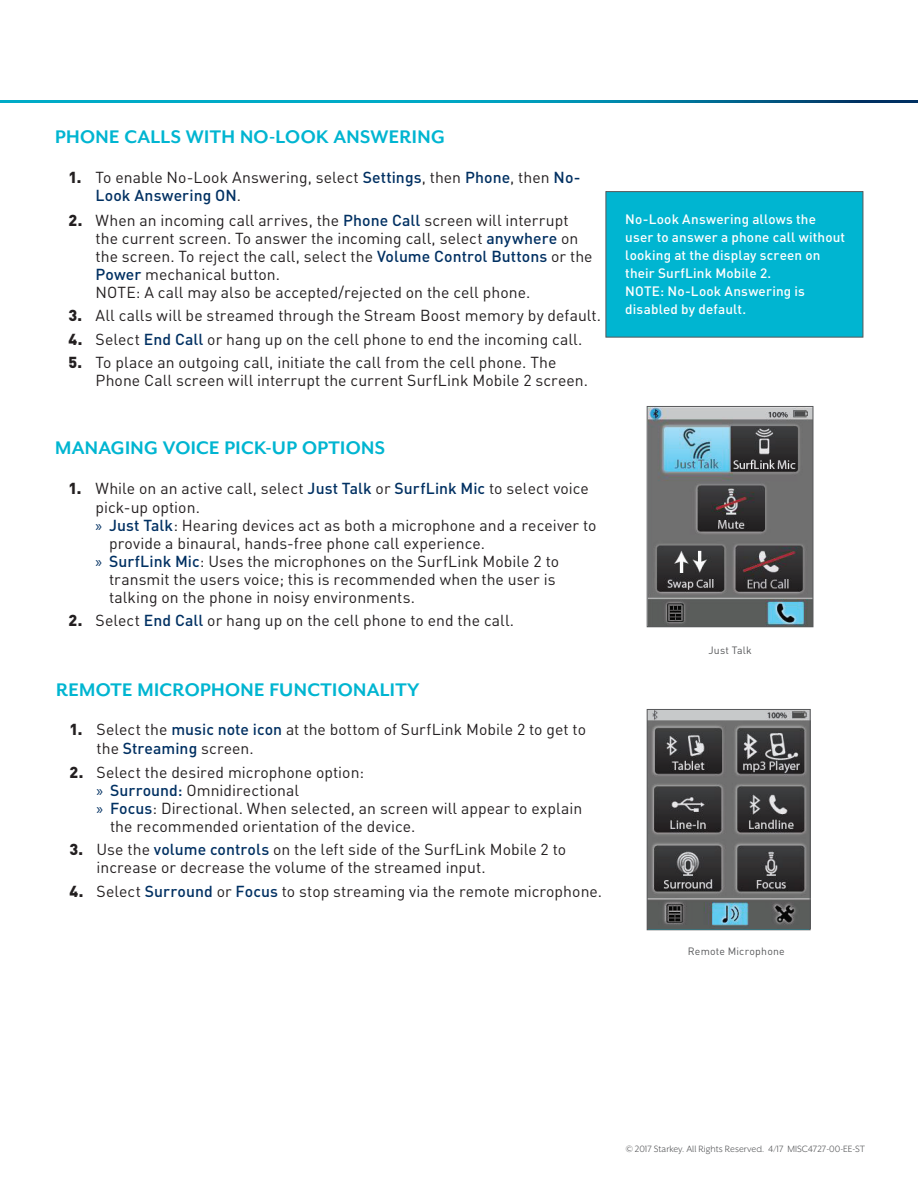
<style>
.page{position:relative;width:918px;height:1188px;background:#fff}
.page>*{position:absolute;margin:0;border:0;box-sizing:border-box;transform-origin:0 0}
.t1{font:700 21px "Mr Eaves XL San OT";letter-spacing:.02em;color:#00b5d1}
.t2{font:15.75px/18px "DINOT";letter-spacing:.005em;color:#231f20}
.t3{font:500 13.5px/18px "DINOT";letter-spacing:.01em;color:#fff}
.t4{font:10.5px "Mr Eaves XL San OT";color:#57585a}
.t5{font:10.5px "DINOT";letter-spacing:.02em;color:#57585a}
.s1{font-weight:900}
.s2{font-weight:500;color:#003062}
.s3{font-family:"Myriad Pro";color:#003062}
</style>
<div class="page">
<svg style="left:0;top:100px;width:918px;height:3px;background:#008cae"></svg>
<div style="left:606px;top:191px;width:257px;height:147px;background:#00b5d1;border:1px solid #57585a"></div>
<img style="left:649px;top:408px;width:162px;height:217px">
<div style="left:647px;top:406px;width:166px;height:221px;border:1px solid #57585a"></div>
<img style="left:649px;top:711px;width:160px;height:217px">
<div style="left:647px;top:709px;width:164px;height:221px;border:1px solid #57585a"></div>
<h1 class="t1" style="left:55px;top:125px;width:391px">PHONE CALLS WITH NO-LOOK ANSWERING</h1>
<p class="t2" style="left:96px;top:167px;width:486px;line-height:18.9px;text-indent:-27px"><span class="s1">1.</span> To enable No-Look Answering, select <span class="s2">Settings</span>, then <span class="s2">Phone</span>, then <span class="s2">No-<br>Look Answering ON</span>.</p>
<p class="t2" style="left:96px;top:211px;width:499px;text-indent:-27px"><span class="s1">2.</span> When an incoming call arrives, the <span class="s2">Phone Call</span> screen will interrupt the current screen. To answer the incoming call, select <span class="s2">anywhere</span> on the screen. To reject the call, select the <span class="s2">Volume Control Buttons</span> or the <span class="s2">Power</span> mechanical button.<br>NOTE: A call may also be accepted/rejected on the cell phone.</p>
<p class="t2" style="left:69px;top:306px;width:534px"><span class="s1">3.</span> All calls will be streamed through the Stream Boost memory by default.</p>
<p class="t2" style="left:69px;top:330px;width:515px"><span class="s1">4.</span> Select <span class="s2">End Call</span> or hang up on the cell phone to end the incoming call.</p>
<p class="t2" style="left:96px;top:353px;width:494px;text-indent:-27px"><span class="s1">5.</span> To place an outgoing call, initiate the call from the cell phone. The<br>Phone Call screen will interrupt the current SurfLink Mobile 2 screen.</p>
<h1 class="t1" style="left:55px;top:436px;width:331px">MANAGING VOICE PICK-UP OPTIONS</h1>
<p class="t2" style="left:69px;top:479px;width:522px"><span class="s1">1.</span> While on an active call, select <span class="s2">Just Talk</span> or <span class="s2">SurfLink Mic</span> to select voice</p>
<p class="t2" style="left:96px;top:498px;width:106px">pick-up option.</p>
<p class="t2" style="left:96px;top:516px;width:503px"><span class="s3">»</span> <span class="s2">Just Talk</span>: Hearing devices act as both a microphone and a receiver to</p>
<p class="t2" style="left:109px;top:534px;width:377px">provide a binaural, hands-free phone call experience.</p>
<p class="t2" style="left:96px;top:552px;width:465px"><span class="s3">»</span> <span class="s2">SurfLink Mic</span>: Uses the microphones on the SurfLink Mobile 2 to</p>
<p class="t2" style="left:109px;top:570px;width:448px">transmit the users voice; this is recommended when the user is</p>
<p class="t2" style="left:109px;top:588px;width:308px">talking on the phone in noisy environments.</p>
<p class="t2" style="left:69px;top:611px;width:447px"><span class="s1">2.</span> Select <span class="s2">End Call</span> or hang up on the cell phone to end the call.</p>
<h1 class="t1" style="left:56px;top:678px;width:365px">REMOTE MICROPHONE FUNCTIONALITY</h1>
<p class="t2" style="left:97px;top:719px;width:491px;line-height:18.9px;text-indent:-27px"><span class="s1">1.</span> Select the <span class="s2">music note icon</span> at the bottom of SurfLink Mobile 2 to get to the <span class="s2">Streaming</span> screen.</p>
<p class="t2" style="left:70px;top:763px;width:296px"><span class="s1">2.</span> Select the desired microphone option:</p>
<p class="t2" style="left:97px;top:781px;width:204px"><span class="s3">»</span> <span class="s2">Surround:</span> Omnidirectional</p>
<p class="t2" style="left:97px;top:799px;width:487px"><span class="s3">»</span> <span class="s2">Focus</span>: Directional. When selected, an screen will appear to explain</p>
<p class="t2" style="left:110px;top:817px;width:307px">the recommended orientation of the device.</p>
<p class="t2" style="left:97px;top:840px;width:471px;text-indent:-27px"><span class="s1">3.</span> Use the <span class="s2">volume controls</span> on the left side of the SurfLink Mobile 2 to increase or decrease the volume of the streamed input.</p>
<p class="t2" style="left:70px;top:882px;width:534px"><span class="s1">4.</span> Select <span class="s2">Surround</span> or <span class="s2">Focus</span> to stop streaming via the remote microphone.</p>
<p class="t3" style="left:625px;top:209px;width:221px">No-Look Answering allows the user to answer a phone call without looking at the display screen on their SurfLink Mobile 2.<br>NOTE: No-Look Answering is disabled by default.</p>
<p class="t5" style="left:708px;top:643px;width:45px">Just Talk</p>
<p class="t5" style="left:688px;top:945px;width:98px">Remote Microphone</p>
<p class="t4" style="left:626px;top:1143px;width:241px">© 2017 Starkey. All Rights Reserved. 4/17 MISC4727-00-EE-ST</p>
</div>
